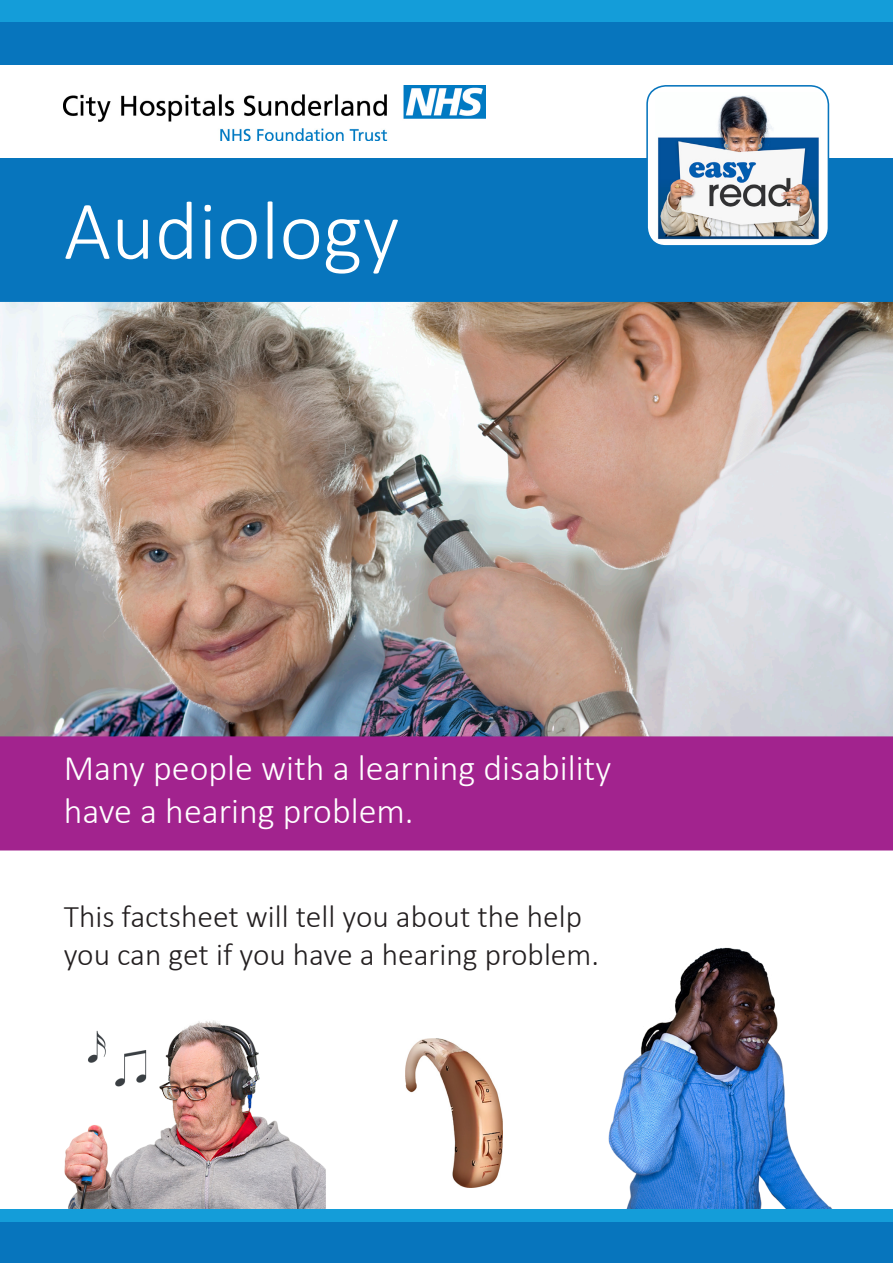
<style>
.page{position:relative;width:893px;height:1263px;background:#fff}
.page>*{position:absolute;margin:0;border:0;box-sizing:border-box;transform-origin:0 0}
.t1{font:300 84px "Calibri";color:#fff}
.t2{font:300 36px "Calibri";color:#fff}
.t3{font:300 31.5px "Calibri";color:#231f20}
</style>
<div class="page">
<img style="left:608px;top:947px;width:224px;height:262px">
<img style="left:64px;top:1020px;width:262px;height:189px">
<img style="left:0;top:302px;width:893px;height:434px">
<div style="left:0;top:736px;width:893px;height:114px;background:#a2238e"></div>
<div style="left:0;top:21px;width:893px;height:281px;background:#0775bd"></div>
<div style="left:0;top:65px;width:893px;height:92px;background:#fff"></div>
<img style="left:64px;top:85px;width:422px;height:55px">
<div style="left:647px;top:86px;width:181px;height:160px;background:#fff;border-radius:19px"></div>
<img style="left:658px;top:95px;width:161px;height:145px">
<div style="left:646px;top:85px;width:183px;height:162px;border:2px solid #0775bd;border-radius:19px"></div>
<div style="left:0;top:0;width:893px;height:21px;background:#149dd9"></div>
<div style="left:0;top:1209px;width:893px;height:13px;background:#149dd9"></div>
<div style="left:0;top:1222px;width:893px;height:41px;background:#0775bd"></div>
<img style="left:405px;top:1039px;width:98px;height:148px">
<p class="t1" style="left:64px;top:179px;width:337px">Audiology</p>
<p class="t2" style="left:64px;top:745px;width:549px">Many people with a learning disability</p>
<p class="t2" style="left:64px;top:789px;width:351px">have a hearing problem.</p>
<p class="t3" style="left:64px;top:897px;width:520px">This factsheet will tell you about the help</p>
<p class="t3" style="left:64px;top:935px;width:537px">you can get if you have a hearing problem.</p>
</div>
